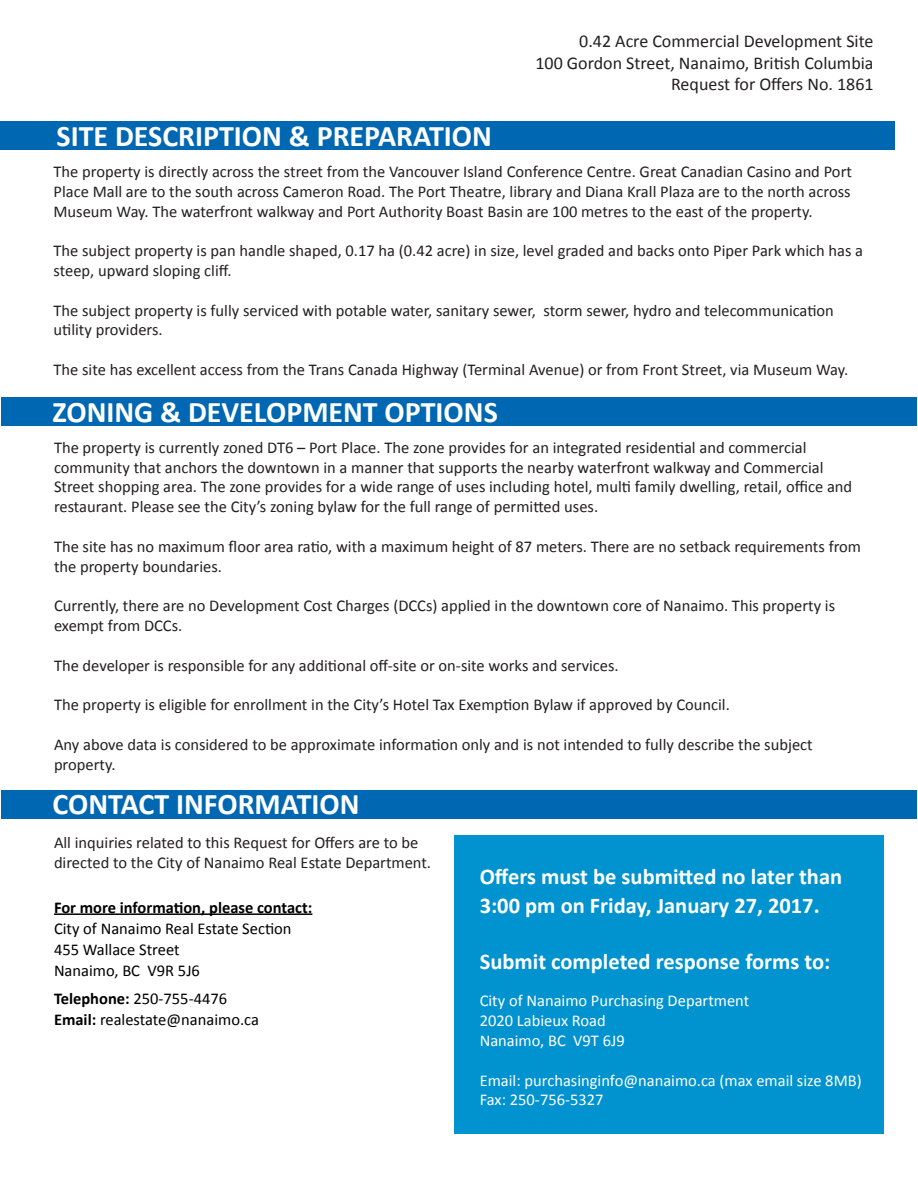
<style>
.page{position:relative;width:918px;height:1188px;background:#fff}
.page>*{position:absolute;margin:0;border:0;box-sizing:border-box;transform-origin:0 0}
.t1{font:700 30px "Calibri";color:#fff}
.t2{font:700 22.5px/28.8px "Calibri";color:#fff}
.t3{font:18px "Calibri";color:#231f20}
.t4{font:16.5px/19.8px "Calibri";color:#231f20}
.t5{font:16.5px "Calibri";color:#fff}
.t6{font:16.5px "Calibri";color:#000}
.t7{font:700 16.5px "Calibri";color:#000}
.s1{font-weight:700}
</style>
<div class="page">
<div style="left:0;top:122px;width:895px;height:28px;background:#0067b2"></div>
<div style="left:1px;top:398px;width:915px;height:28px;background:#0067b2"></div>
<hr style="left:54px;top:913px;width:258px;height:2px;background:#000">
<div style="left:1px;top:790px;width:915px;height:28px;background:#0067b2"></div>
<div style="left:455px;top:836px;width:429px;height:298px;background:#0193cf"></div>
<p class="t1" style="left:57px;top:117px;width:437px">SITE DESCRIPTION &amp; PREPARATION</p>
<p class="t3" style="left:579px;top:30px;width:296px">0.42 Acre Commercial Development Site</p>
<p class="t3" style="left:535px;top:52px;width:340px">100 Gordon Street, Nanaimo, British Columbia</p>
<p class="t3" style="left:671px;top:73px;width:204px">Request for Offers No. 1861</p>
<p class="t4" style="left:54px;top:161px;width:800px;text-align:justify">The property is directly across the street from the Vancouver Island Conference Centre. Great Canadian Casino and Port Place Mall are to the south across Cameron Road. The Port Theatre, library and Diana Krall Plaza are to the north across Museum Way. The waterfront walkway and Port Authority Boast Basin are 100 metres to the east of the property.</p>
<p class="t4" style="left:54px;top:240px;width:811px">The subject property is pan handle shaped, 0.17 ha (0.42 acre) in size, level graded and backs onto Piper Park which has a steep, upward sloping cliff.</p>
<p class="t4" style="left:54px;top:299px;width:782px">The subject property is fully serviced with potable water, sanitary sewer, storm sewer, hydro and telecommunication utility providers.</p>
<p class="t4" style="left:54px;top:359px;width:796px">The site has excellent access from the Trans Canada Highway (Terminal Avenue) or from Front Street, via Museum Way.</p>
<p class="t1" style="left:52px;top:393px;width:447px">ZONING &amp; DEVELOPMENT OPTIONS</p>
<p class="t4" style="left:54px;top:437px;width:800px">The property is currently zoned DT6 – Port Place. The zone provides for an integrated residential and commercial community that anchors the downtown in a manner that supports the nearby waterfront walkway and Commercial Street shopping area. The zone provides for a wide range of uses including hotel, multi family dwelling, retail, office and restaurant. Please see the City’s zoning bylaw for the full range of permitted uses.</p>
<p class="t4" style="left:54px;top:536px;width:809px">The site has no maximum floor area ratio, with a maximum height of 87 meters. There are no setback requirements from the property boundaries.</p>
<p class="t4" style="left:54px;top:595px;width:783px">Currently, there are no Development Cost Charges (DCCs) applied in the downtown core of Nanaimo. This property is exempt from DCCs.</p>
<p class="t4" style="left:54px;top:654px;width:566px">The developer is responsible for any additional off-site or on-site works and services.</p>
<p class="t4" style="left:54px;top:694px;width:677px">The property is eligible for enrollment in the City’s Hotel Tax Exemption Bylaw if approved by Council.</p>
<p class="t4" style="left:54px;top:734px;width:760px">Any above data is considered to be approximate information only and is not intended to fully describe the subject property.</p>
<p class="t1" style="left:52px;top:785px;width:309px">CONTACT INFORMATION</p>
<p class="t4" style="left:54px;top:832px;width:379px">All inquiries related to this Request for Offers are to be directed to the City of Nanaimo Real Estate Department.</p>
<p class="t7" style="left:54px;top:897px;width:260px">For more information, please contact:</p>
<p class="t6" style="left:54px;top:918px;width:239px">City of Nanaimo Real Estate Section</p>
<p class="t6" style="left:54px;top:939px;width:127px">455 Wallace Street</p>
<p class="t6" style="left:54px;top:960px;width:147px">Nanaimo, BC V9R 5J6</p>
<p class="t6" style="left:54px;top:989px;width:175px"><span class="s1">Telephone:</span> 250-755-4476</p>
<p class="t6" style="left:54px;top:1010px;width:207px"><span class="s1">Email:</span> realestate@nanaimo.ca</p>
<p class="t2" style="left:480px;top:861px;width:364px">Offers must be submitted no later than<br>3:00 pm on Friday, January 27, 2017.</p>
<p class="t2" style="left:480px;top:946px;width:352px">Submit completed response forms to:</p>
<p class="t5" style="left:480px;top:991px;width:271px">City of Nanaimo Purchasing Department</p>
<p class="t5" style="left:480px;top:1011px;width:128px">2020 Labieux Road</p>
<p class="t5" style="left:480px;top:1030px;width:147px">Nanaimo, BC V9T 6J9</p>
<p class="t5" style="left:480px;top:1070px;width:384px">Email: purchasinginfo@nanaimo.ca (max email size 8MB)</p>
<p class="t5" style="left:480px;top:1090px;width:125px">Fax: 250-756-5327</p>
</div>
